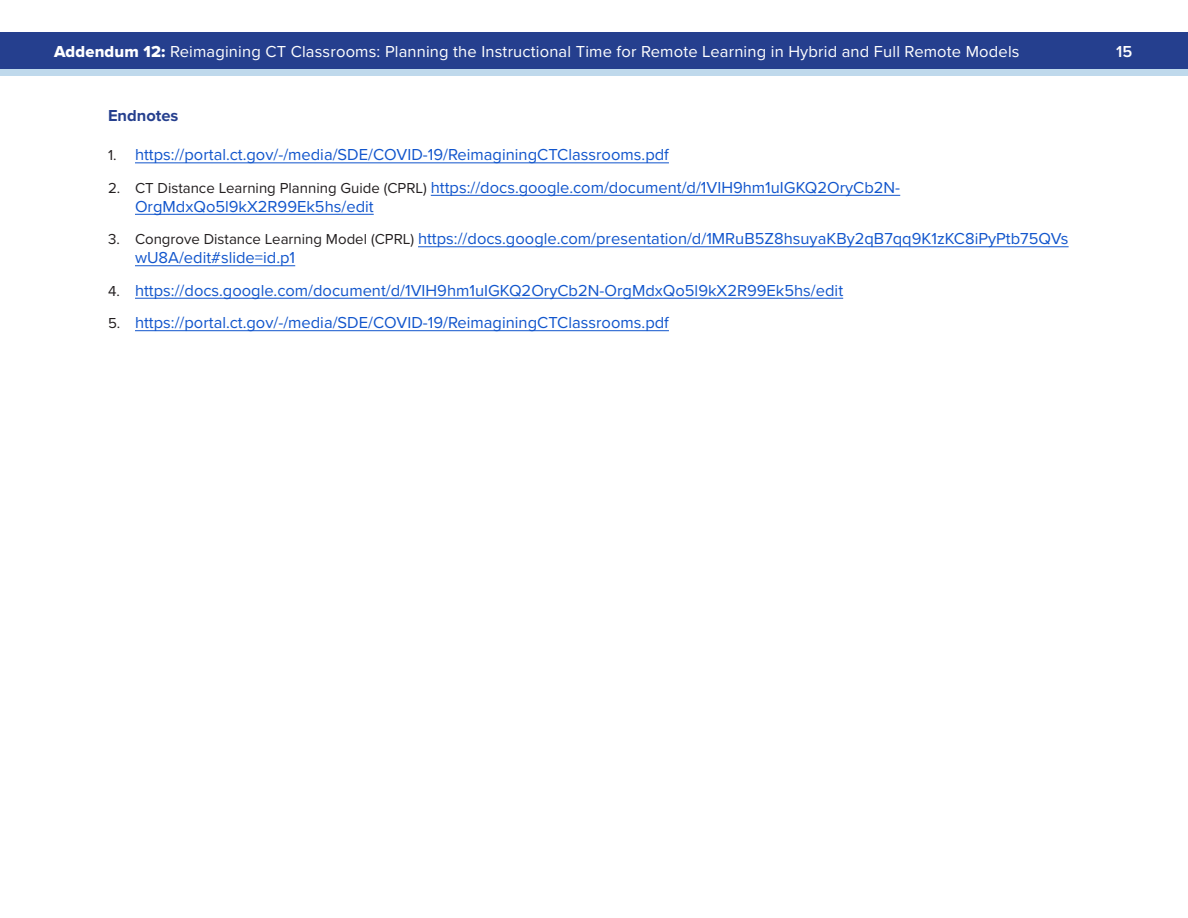
<style>
.page{position:relative;width:1188px;height:918px;background:#fff}
.page>*{position:absolute;margin:0;border:0;box-sizing:border-box;transform-origin:0 0}
.t1{font:16.5px/18.9px "Proxima Nova";color:#15c}
.t2{font:16.5px "Proxima Nova";letter-spacing:.01em;color:#fff}
.H2__question{font:700 16.5px "Proxima Nova";color:#253f8e}
.t3{font:600 16.5px "Proxima Nova";color:#fff}
.s1{font-family:"Proxima Nova Extrabld"}
.s2{font-size:15px;color:#231f20}
</style>
<div class="page">
<div style="left:0;top:69px;width:1188px;height:6px;background:#bfd9ec"></div>
<div style="left:0;top:33px;width:1188px;height:36px;background:#253f8e"></div>
<hr style="left:135px;top:163px;width:534px;height:1px;background:#15c">
<hr style="left:431px;top:195px;width:469px;height:1px;background:#15c">
<hr style="left:135px;top:214px;width:239px;height:1px;background:#15c">
<hr style="left:418px;top:247px;width:651px;height:1px;background:#15c">
<hr style="left:135px;top:265px;width:160px;height:1px;background:#15c">
<hr style="left:135px;top:298px;width:708px;height:1px;background:#15c">
<hr style="left:135px;top:330px;width:534px;height:1px;background:#15c">
<p class="t2" style="left:54px;top:39px;width:967px"><span class="s1">Addendum 12:</span> Reimagining CT Classrooms: Planning the Instructional Time for Remote Learning in Hybrid and Full Remote Models</p>
<p class="t3" style="left:1116px;top:39px;width:18px">15</p>
<p class="H2__question" style="left:108px;top:103px;width:72px">Endnotes</p>
<p class="t1" style="left:108px;top:145px;width:562px"><span class="s2">1.</span> https://portal.ct.gov/-/media/SDE/COVID-19/ReimaginingCTClassrooms.pdf</p>
<p class="t1" style="left:135px;top:177px;width:767px;text-indent:-27px"><span class="s2">2. CT Distance Learning Planning Guide (CPRL)</span> https://docs.google.com/document/d/1VIH9hm1uIGKQ2OryCb2N-<br>OrgMdxQo5l9kX2R99Ek5hs/edit</p>
<p class="t1" style="left:135px;top:228px;width:935px;text-indent:-27px"><span class="s2">3. Congrove Distance Learning Model (CPRL)</span> https://docs.google.com/presentation/d/1MRuB5Z8hsuyaKBy2qB7qq9K1zKC8iPyPtb75QVs wU8A/edit#slide=id.p1</p>
<p class="t1" style="left:108px;top:280px;width:737px"><span class="s2">4.</span> https://docs.google.com/document/d/1VIH9hm1uIGKQ2OryCb2N-OrgMdxQo5l9kX2R99Ek5hs/edit</p>
<p class="t1" style="left:108px;top:312px;width:562px"><span class="s2">5.</span> https://portal.ct.gov/-/media/SDE/COVID-19/ReimaginingCTClassrooms.pdf</p>
</div>
